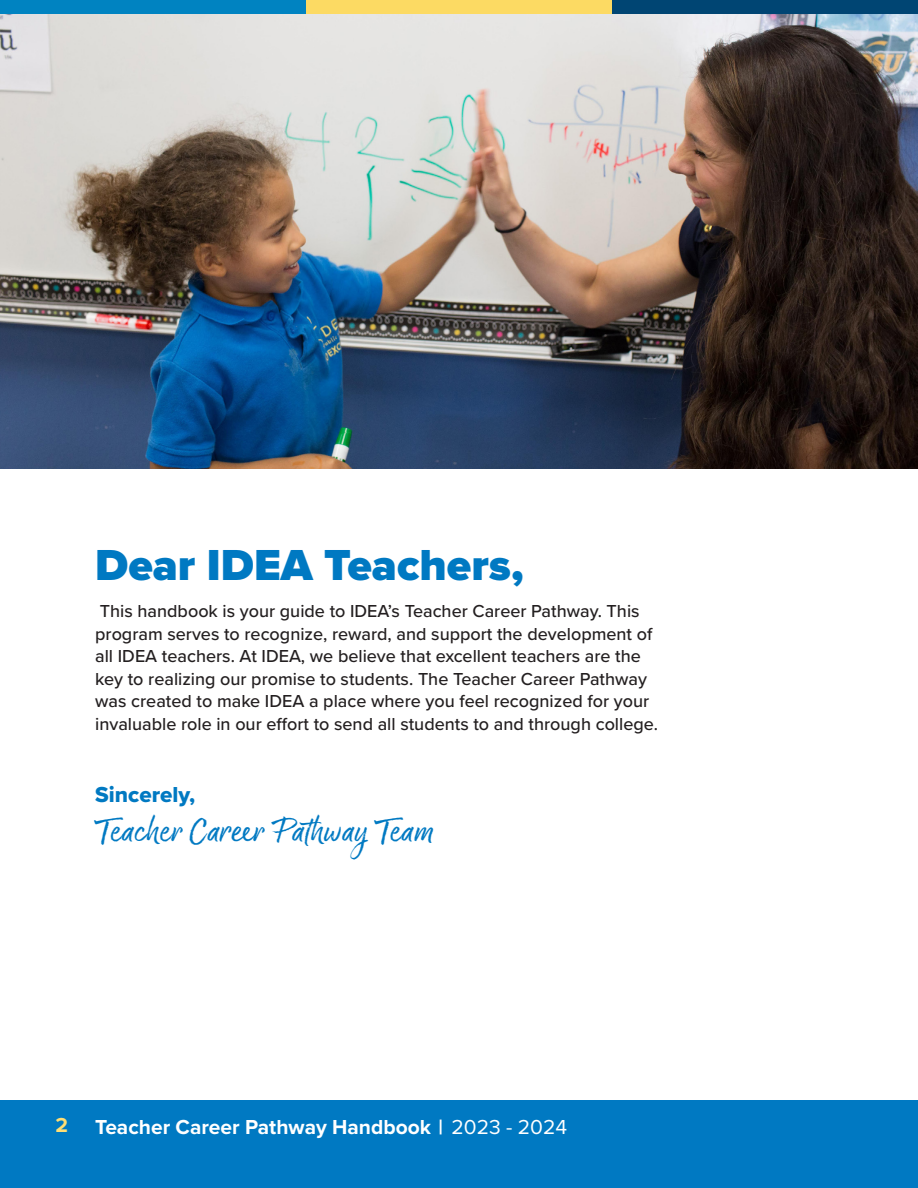
<style>
.page{position:relative;width:918px;height:1188px;background:#fff}
.page>*{position:absolute;margin:0;border:0;box-sizing:border-box;transform-origin:0 0}
.t1{font:900 45px "Proxima Nova";color:#0079c2}
.t2{font:39px "Good Karma";color:#0079c2}
.t3{font:22.5px "Proxima Nova Extrabld";color:#0079c2}
.t4{font:700 21px "Proxima Nova";color:#fff}
.t5{font:700 21px "Proxima Nova";color:#ffde74}
.t6{font:500 18px/22.5px "Proxima Nova";color:#231f20}
.s1{font-weight:400}
</style>
<div class="page">
<div style="left:0;top:1100px;width:918px;height:88px;background:#0079c2"></div>
<img style="left:0;top:14px;width:918px;height:454px">
<div style="left:306px;top:0;width:306px;height:14px;background:#fcda63"></div>
<div style="left:612px;top:0;width:306px;height:14px;background:#004573"></div>
<div style="left:0;top:0;width:306px;height:14px;background:#0083c1"></div>
<p class="t1" style="left:95px;top:532px;width:430px">Dear IDEA Teachers,</p>
<p class="t6" style="left:95px;top:599px;width:564px">This handbook is your guide to IDEA’s Teacher Career Pathway. This program serves to recognize, reward, and support the development of all IDEA teachers. At IDEA, we believe that excellent teachers are the key to realizing our promise to students. The Teacher Career Pathway was created to make IDEA a place where you feel recognized for your invaluable role in our effort to send all students to and through college.</p>
<p class="t3" style="left:95px;top:777px;width:101px">Sincerely,</p>
<p class="t2" style="left:95px;top:807px;width:340px">Teacher Career Pathway Team</p>
<p class="t5" style="left:55px;top:1109px;width:14px">2</p>
<p class="t4" style="left:95px;top:1111px;width:473px">Teacher Career Pathway Handbook | <span class="s1">2023 - 2024</span></p>
</div>
